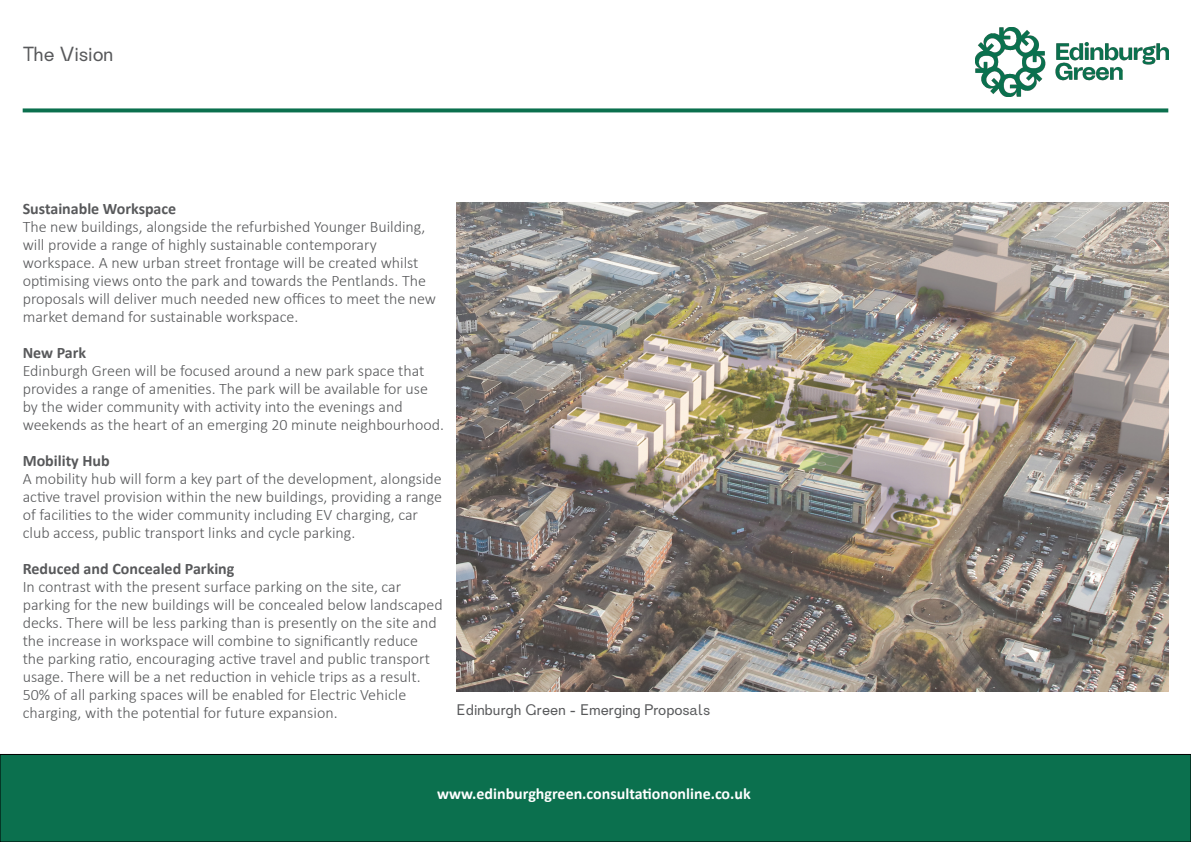
<style>
.page{position:relative;width:1191px;height:842px;background:#fff}
.page>*{position:absolute;margin:0;border:0;box-sizing:border-box;transform-origin:0 0}
.t1{font:20px "MXB Practice";color:#58595b}
.L__Large_Body_Text{font:300 16px/18px "Calibri";color:#58595b}
.L__Large_Body_Text-2{font:700 16px "Calibri";color:#58595b}
.t2{font:700 16px "Calibri";color:#fff}
.L__Large_Body_Text-3{font:15px "MXB Practice";color:#58595b}
</style>
<div class="page">
<div style="left:0;top:754px;width:1191px;height:88px;background:#0b704e"></div>
<div style="left:0;top:754px;width:1191px;height:88px;border:1px solid #000"></div>
<svg style="left:23px;top:108px;width:1145px;height:4px;background:#268061"></svg>
<img style="left:975px;top:27px;width:193px;height:70px">
<img style="left:456px;top:202px;width:712px;height:490px">
<p class="t1" style="left:23px;top:43px;width:92px">The Vision</p>
<p class="L__Large_Body_Text-2" style="left:23px;top:198px;width:155px">Sustainable Workspace</p>
<p class="L__Large_Body_Text" style="left:23px;top:218px;width:415px">The new buildings, alongside the refurbished Younger Building, will provide a range of highly sustainable contemporary workspace. A new urban street frontage will be created whilst optimising views onto the park and towards the Pentlands. The proposals will deliver much needed new offices to meet the new market demand for sustainable workspace.</p>
<p class="L__Large_Body_Text-2" style="left:23px;top:342px;width:65px">New Park</p>
<p class="L__Large_Body_Text" style="left:23px;top:362px;width:423px">Edinburgh Green will be focused around a new park space that provides a range of amenities. The park will be available for use by the wider community with activity into the evenings and weekends as the heart of an emerging 20 minute neighbourhood.</p>
<p class="L__Large_Body_Text-2" style="left:23px;top:450px;width:89px">Mobility Hub</p>
<p class="L__Large_Body_Text" style="left:23px;top:470px;width:421px">A mobility hub will form a key part of the development, alongside active travel provision within the new buildings, providing a range of facilities to the wider community including EV charging, car club access, public transport links and cycle parking.</p>
<p class="L__Large_Body_Text-2" style="left:23px;top:558px;width:213px">Reduced and Concealed Parking</p>
<p class="L__Large_Body_Text" style="left:23px;top:578px;width:380px">In contrast with the present surface parking on the site, car</p>
<p class="L__Large_Body_Text" style="left:23px;top:596px;width:421px">parking for the new buildings will be concealed below landscaped</p>
<p class="L__Large_Body_Text" style="left:23px;top:614px;width:415px">decks. There will be less parking than is presently on the site and</p>
<p class="L__Large_Body_Text" style="left:23px;top:632px;width:397px">the increase in workspace will combine to significantly reduce</p>
<p class="L__Large_Body_Text" style="left:23px;top:650px;width:409px">the parking ratio, encouraging active travel and public transport</p>
<p class="L__Large_Body_Text" style="left:23px;top:668px;width:399px">usage. There will be a net reduction in vehicle trips as a result.</p>
<p class="L__Large_Body_Text" style="left:23px;top:686px;width:385px">50% of all parking spaces will be enabled for Electric Vehicle</p>
<p class="L__Large_Body_Text" style="left:23px;top:704px;width:316px">charging, with the potential for future expansion.</p>
<p class="L__Large_Body_Text-3" style="left:456px;top:701px;width:255px">Edinburgh Green - Emerging Proposals</p>
<p class="t2" style="left:437px;top:782px;width:315px">www.edinburghgreen.consultationonline.co.uk</p>
</div>
